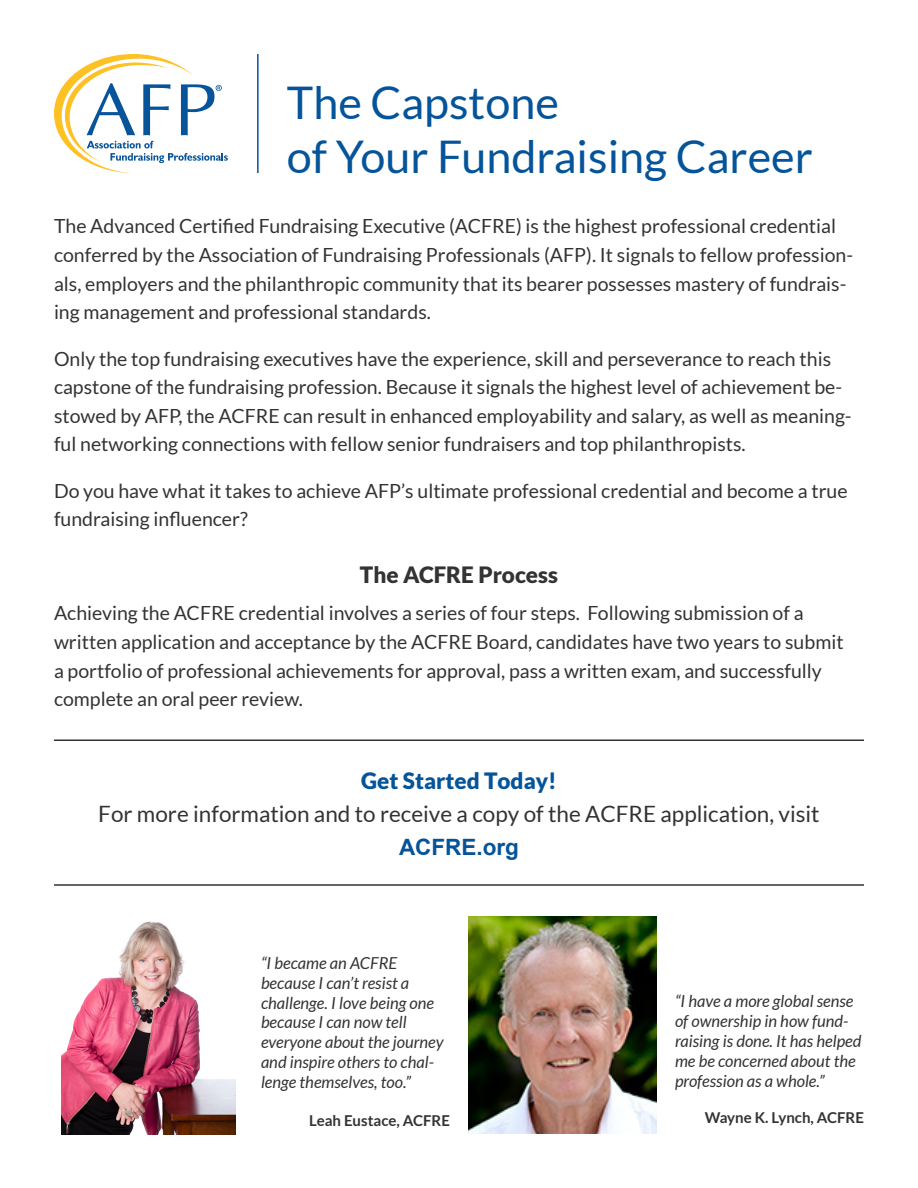
<style>
.page{position:relative;width:918px;height:1188px;background:#fff}
.page>*{position:absolute;margin:0;border:0;box-sizing:border-box;transform-origin:0 0}
.t1{font:45px "Lato";color:#05549a}
.t2{font:22.5px/32.8px "Lato";color:#323332;text-align:center}
.t3{font:900 22.5px "Lato";color:#323332}
.t4{font:19.5px/28.5px "Lato";color:#323332}
.t5{font:italic 16.5px/19.8px "Lato";color:#323332}
.t6{font:700 15px "Lato";color:#323332}
.s1{font-weight:900;color:#05549a}
.s2{font-family:"Arial";font-weight:700;color:#05549a}
</style>
<div class="page">
<svg style="left:54px;top:54px;width:174px;height:119px"></svg>
<img style="left:61px;top:921px;width:175px;height:213px">
<img style="left:468px;top:916px;width:189px;height:218px">
<hr style="left:257px;top:54px;width:2px;height:119px;background:#05549a">
<hr style="left:54px;top:884px;width:810px;height:2px;background:#333">
<hr style="left:54px;top:740px;width:810px;height:1px;background:#333">
<p class="t1" style="left:287px;top:78px;width:274px">The Capstone</p>
<p class="t1" style="left:287px;top:132px;width:528px">of Your Fundraising Career</p>
<p class="t4" style="left:54px;top:212px;width:801px">The Advanced Certified Fundraising Executive (ACFRE) is the highest professional credential conferred by the Association of Fundraising Professionals (AFP). It signals to fellow profession&shy;als, employers and the philanthropic community that its bearer possesses mastery of fundrais&shy;ing management and professional standards.</p>
<p class="t4" style="left:54px;top:344px;width:799px">Only the top fundraising executives have the experience, skill and perseverance to reach this capstone of the fundraising profession. Because it signals the highest level of achievement be&shy;stowed by AFP, the ACFRE can result in enhanced employability and salary, as well as meaning&shy;ful networking connections with fellow senior fundraisers and top philanthropists.</p>
<p class="t4" style="left:54px;top:476px;width:795px">Do you have what it takes to achieve AFP’s ultimate professional credential and become a true fundraising influencer?</p>
<p class="t3" style="left:360px;top:562px;width:200px">The ACFRE Process</p>
<p class="t4" style="left:54px;top:599px;width:791px">Achieving the ACFRE credential involves a series of four steps. Following submission of a written application and acceptance by the ACFRE Board, candidates have two years to submit a portfolio of professional achievements for approval, pass a written exam, and successfully complete an oral peer review.</p>
<p class="t2" style="left:98px;top:764px;width:723px"><span class="s1">Get Started Today!<br></span>For more information and to receive a copy of the ACFRE application, visit<br><span class="s2">ACFRE.org</span></p>
<p class="t5" style="left:261px;top:954px;width:184px">“I became an ACFRE because I can’t resist a challenge. I love being one because I can now tell everyone about the journey and inspire others to chal&shy;lenge themselves, too.”</p>
<p class="t6" style="left:309px;top:1112px;width:142px">Leah Eustace, ACFRE</p>
<p class="t5" style="left:675px;top:992px;width:188px">“I have a more global sense of ownership in how fund&shy;raising is done. It has helped me be concerned about the profession as a whole.”</p>
<p class="t6" style="left:705px;top:1109px;width:161px">Wayne K. Lynch, ACFRE</p>
</div>
